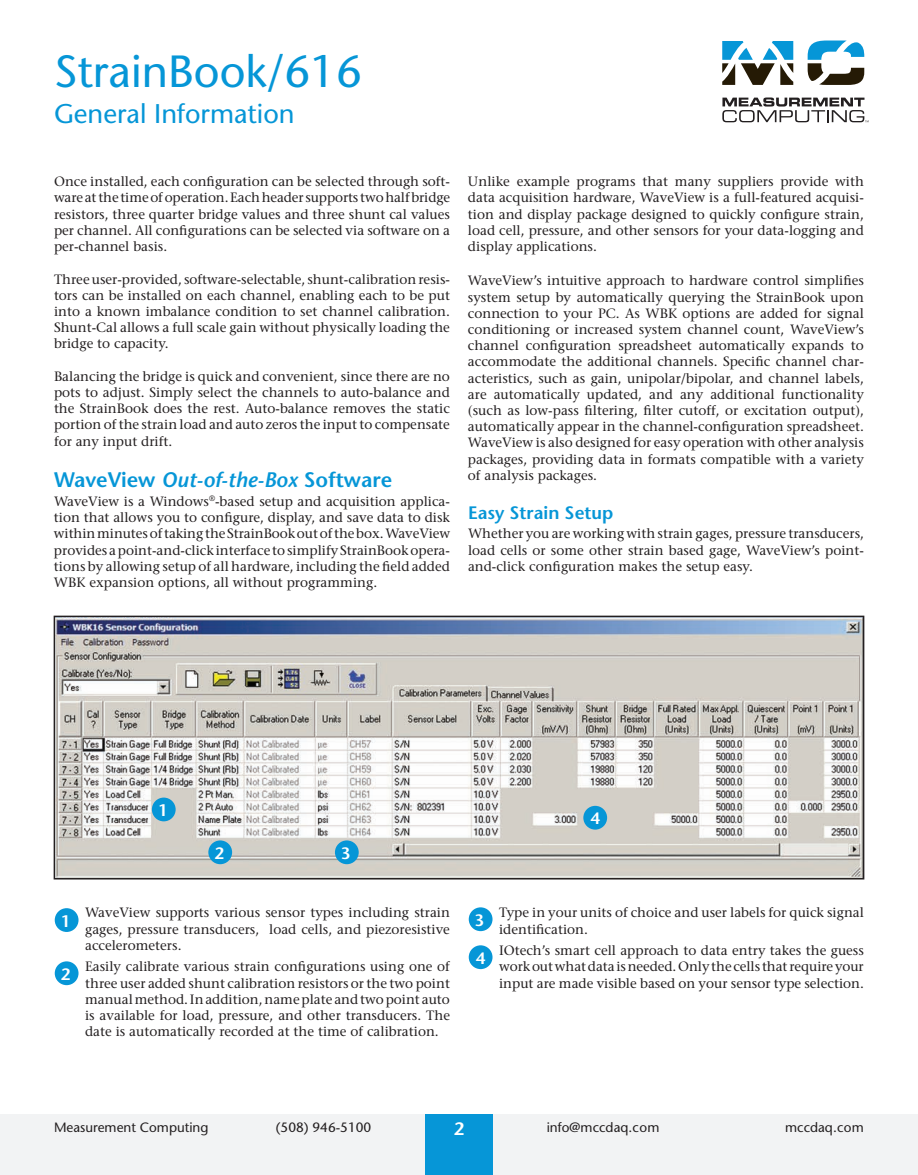
<style>
.page{position:relative;width:918px;height:1175px;background:#fff}
.page>*{position:absolute;margin:0;border:0;box-sizing:border-box;transform-origin:0 0}
.t1{font:45px "Stone Sans";color:#0696d7}
.t2{font:27px "Stone Sans";color:#0696d7}
.t3{font:600 21px "Stone Sans";color:#0696d7}
.t4{font:600 18px "Stone Sans";color:#0696d7}
.t5{font:600 18px "Stone Sans";color:#fff}
.t6{font:600 16.5px "Stone Sans";color:#fff}
.t7{font:13.5px/16.2px "Stone Serif";color:#231f20;text-align:justify}
.t8{font:13.5px "Stone Sans";color:#231f20}
.s1{font-style:italic}
</style>
<div class="page">
<svg style="left:722px;top:97px;width:147px;height:25px"></svg>
<svg style="left:722px;top:41px;width:71px;height:44px"></svg>
<svg style="left:808px;top:40px;width:56px;height:45px"></svg>
<div style="left:0;top:1114px;width:918px;height:60px;background:#f2f3f4"></div>
<div style="left:425px;top:1114px;width:68px;height:60px;background:#0696d7"></div>
<img style="left:57px;top:618px;width:804px;height:258px">
<div style="left:54px;top:615px;width:810px;height:264px;border:2px solid #231f20"></div>
<div style="left:152px;top:797px;width:24px;height:24px;background:#0696d7;border-radius:50%"></div>
<div style="left:208px;top:840px;width:24px;height:24px;background:#0696d7;border-radius:50%"></div>
<div style="left:335px;top:840px;width:24px;height:24px;background:#0696d7;border-radius:50%"></div>
<div style="left:583px;top:806px;width:24px;height:23px;background:#0696d7;border-radius:50%"></div>
<div style="left:55px;top:908px;width:24px;height:24px;background:#0696d7;border-radius:50%"></div>
<div style="left:55px;top:961px;width:24px;height:24px;background:#0696d7;border-radius:50%"></div>
<div style="left:469px;top:907px;width:24px;height:24px;background:#0696d7;border-radius:50%"></div>
<div style="left:469px;top:945px;width:24px;height:24px;background:#0696d7;border-radius:50%"></div>
<h1 class="t1" style="left:54px;top:43px;width:309px">StrainBook/616</h1>
<h2 class="t2" style="left:54px;top:96px;width:242px">General Information</h2>
<p class="t7" style="left:54px;top:173px;width:398px">Once installed, each configuration can be selected through soft&shy;ware at the time of operation. Each header supports two half bridge resistors, three quarter bridge values and three shunt cal values per channel. All configurations can be selected via software on a per-channel basis.</p>
<p class="t7" style="left:54px;top:271px;width:398px">Three user-provided, software-selectable, shunt-calibration resis&shy;tors can be installed on each channel, enabling each to be put into a known imbalance condition to set channel calibration.<br>Shunt-Cal allows a full scale gain without physically loading the bridge to capacity.</p>
<p class="t7" style="left:54px;top:368px;width:398px">Balancing the bridge is quick and convenient, since there are no pots to adjust. Simply select the channels to auto-balance and the StrainBook does the rest. Auto-balance removes the static portion of the strain load and auto zeros the input to compensate for any input drift.</p>
<h3 class="t3" style="left:54px;top:466px;width:340px">WaveView <span class="s1">Out-of-the-Box</span> Software</h3>
<p class="t7" style="left:54px;top:493px;width:398px">WaveView is a Windows<sup>®</sup>-based setup and acquisition applica&shy;tion that allows you to configure, display, and save data to disk within minutes of taking the StrainBook out of the box. WaveView provides a point-and-click interface to simplify StrainBook opera&shy;tions by allowing setup of all hardware, including the field added WBK expansion options, all without programming.</p>
<p class="t7" style="left:468px;top:173px;width:398px">Unlike example programs that many suppliers provide with data acquisition hardware, WaveView is a full-featured acquisi&shy;tion and display package designed to quickly configure strain, load cell, pressure, and other sensors for your data-logging and display applications.</p>
<p class="t7" style="left:468px;top:272px;width:398px">WaveView’s intuitive approach to hardware control simplifies system setup by automatically querying the StrainBook upon connection to your PC. As WBK options are added for signal conditioning or increased system channel count, WaveView’s channel configuration spreadsheet automatically expands to accommodate the additional channels. Specific channel char&shy;acteristics, such as gain, unipolar/bipolar, and channel labels, are automatically updated, and any additional functionality (such as low-pass filtering, filter cutoff, or excitation output), automatically appear in the channel-configuration spreadsheet.<br>WaveView is also designed for easy operation with other analysis packages, providing data in formats compatible with a variety of analysis packages.</p>
<h3 class="t4" style="left:468px;top:502px;width:147px">Easy Strain Setup</h3>
<p class="t7" style="left:468px;top:525px;width:398px">Whether you are working with strain gages, pressure transducers, load cells or some other strain based gage, WaveView’s point&shy;and-click configuration makes the setup easy.</p>
<p class="t6" style="left:158px;top:800px;width:11px">1</p>
<p class="t6" style="left:215px;top:843px;width:11px">2</p>
<p class="t6" style="left:341px;top:843px;width:11px">3</p>
<p class="t6" style="left:61px;top:910px;width:11px">1</p>
<p class="t6" style="left:61px;top:964px;width:11px">2</p>
<p class="t7" style="left:85px;top:904px;width:366px">WaveView supports various sensor types including strain gages, pressure transducers, load cells, and piezoresistive accelerometers.</p>
<p class="t7" style="left:85px;top:958px;width:366px">Easily calibrate various strain configurations using one of three user added shunt calibration resistors or the two point manual method. In addition, name plate and two point auto is available for load, pressure, and other transducers. The date is automatically recorded at the time of calibration.</p>
<p class="t6" style="left:591px;top:808px;width:11px">4</p>
<p class="t6" style="left:475px;top:910px;width:11px">3</p>
<p class="t6" style="left:476px;top:948px;width:11px">4</p>
<p class="t7" style="left:499px;top:904px;width:366px">Type in your units of choice and user labels for quick signal identification.</p>
<p class="t7" style="left:499px;top:942px;width:366px">IOtech’s smart cell approach to data entry takes the guess work out what data is needed. Only the cells that require your input are made visible based on your sensor type selection.</p>
<p class="t8" style="left:54px;top:1118px;width:156px">Measurement Computing</p>
<p class="t8" style="left:276px;top:1118px;width:97px">(508) 946-5100</p>
<h3 class="t5" style="left:454px;top:1117px;width:12px">2</h3>
<p class="t8" style="left:547px;top:1118px;width:114px">info@mccdaq.com</p>
<p class="t8" style="left:785px;top:1118px;width:80px">mccdaq.com</p>
</div>
